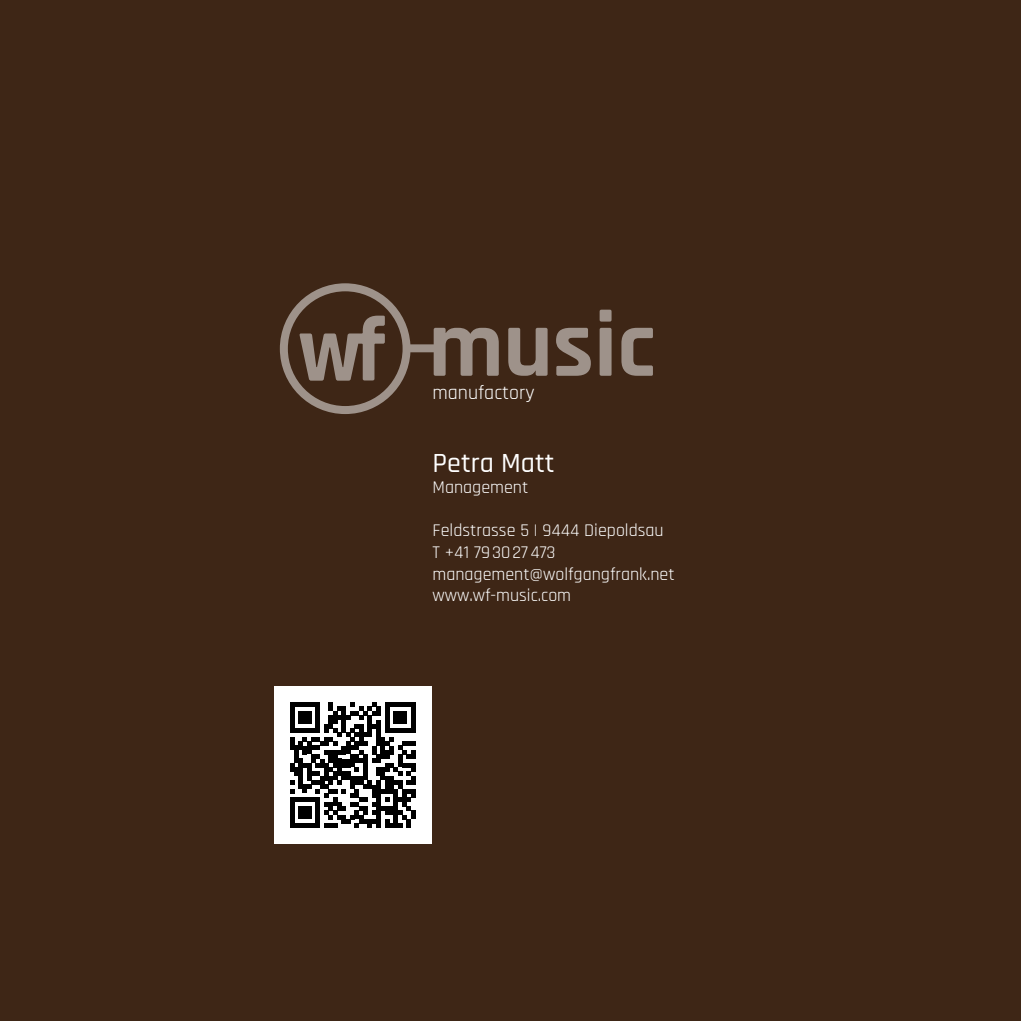
<style>
.page{position:relative;width:1021px;height:1021px;background:#fff}
.page>*{position:absolute;margin:0;border:0;box-sizing:border-box;transform-origin:0 0}
.t1{font:500 28px "Rajdhani";color:#fff}
.t2{font:20px "Rajdhani";color:#fff}
.t3{font:18px/21.6px "Rajdhani";color:#fff}
</style>
<div class="page">
<div style="left:0;top:0;width:1020px;height:1020px;background:#3e2616"></div>
<svg style="left:599px;top:328px;width:12px;height:48px"></svg>
<div style="left:599px;top:309px;width:12px;height:12px;background:#9e928a;border-radius:2px"></div>
<svg style="left:621px;top:328px;width:32px;height:48px"></svg>
<svg style="left:508px;top:328px;width:39px;height:48px"></svg>
<svg style="left:280px;top:283px;width:219px;height:131px"></svg>
<svg style="left:556px;top:328px;width:35px;height:48px"></svg>
<div style="left:274px;top:686px;width:157px;height:157px;background:#fff"></div>
<svg style="left:290px;top:702px;width:125px;height:125px"></svg>
<p class="t2" style="left:432px;top:381px;width:103px">manufactory</p>
<h1 class="t1" style="left:432px;top:446px;width:124px">Petra Matt</h1>
<p class="t3" style="left:432px;top:477px;width:97px">Management</p>
<p class="t3" style="left:432px;top:520px;width:244px">Feldstrasse 5 | 9444 Diepoldsau<br>T +41 79 3027473 management@wolfgangfrank.net www.wf-music.com</p>
</div>
